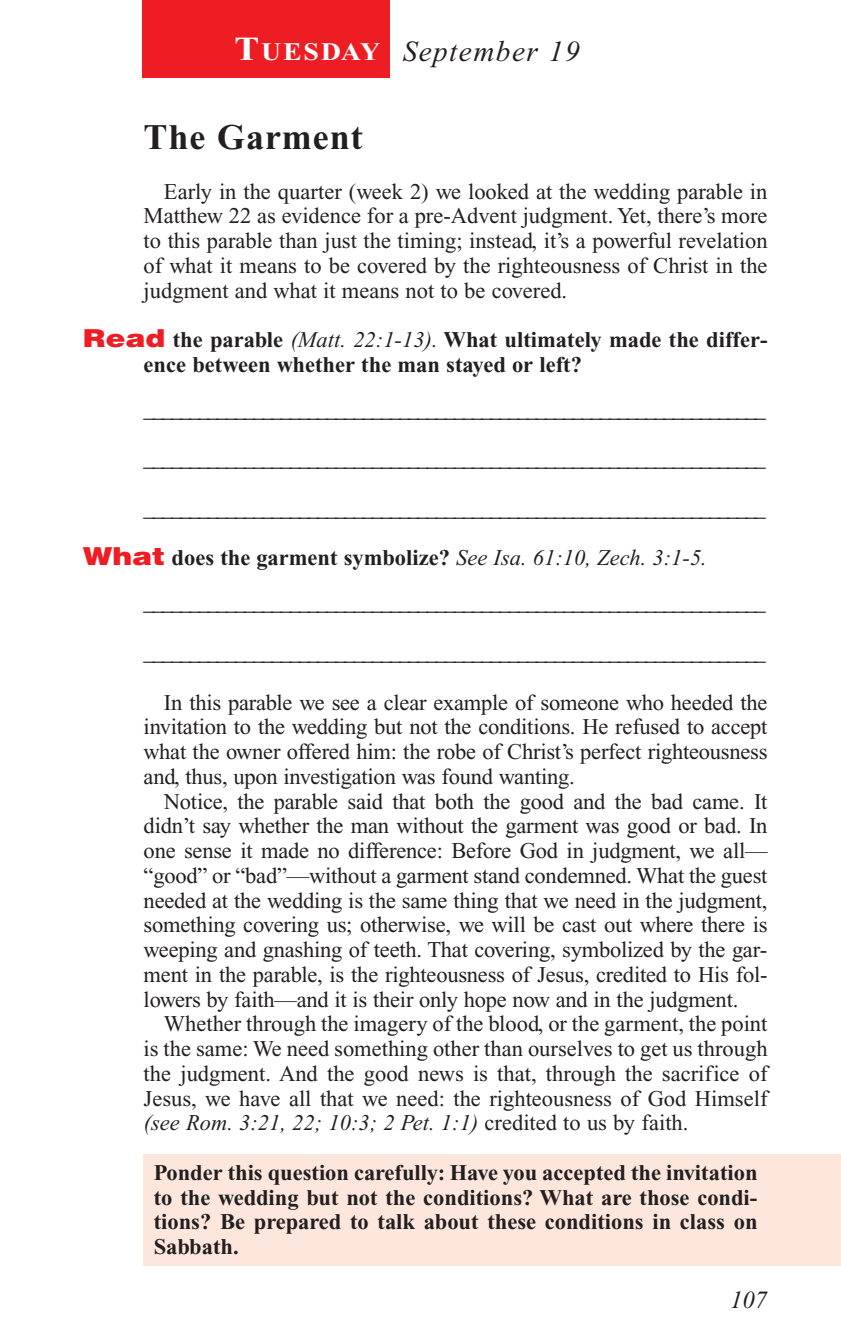
<style>
.page{position:relative;width:841px;height:1337px;background:#fff}
.page>*{position:absolute;margin:0;border:0;box-sizing:border-box;transform-origin:0 0}
.t1{font:700 36px "Times New Roman";letter-spacing:.025em;color:#231f20}
.t2{font:italic 29.25px "Times New Roman";letter-spacing:.05em;color:#231f20}
.t3{font:italic 24.75px "Times New Roman";color:#231f20}
.t4{font:22.5px/24.8px "Times New Roman";letter-spacing:-.01em;color:#231f20;text-align:justify}
.t5{font:700 22.5px/24.8px "Times New Roman";color:#231f20}
.s1{font-weight:700;font-style:normal;font-size:33.75px;color:#fff}
.s2{font-weight:700;font-style:normal;font-size:25.2px;color:#fff}
.s3{font-family:"Helvetica";font-weight:900;font-size:24.75px;color:#ee1d23}
.s4{font-weight:400;font-style:italic}
.s5{font-weight:700}
.s6{font-style:italic}
</style>
<div class="page">
<div style="left:143px;top:1153px;width:697px;height:112px;background:#fde7dc"></div>
<div style="left:142px;top:0;width:247px;height:78px;background:#ee1d23"></div>
<h2 class="t2" style="left:234px;top:41px;width:346px"><span class="s1">T</span><span class="s2">UESDAY</span> September 19</h2>
<h1 class="t1" style="left:144px;top:125px;width:220px">The Garment</h1>
<p class="t4" style="left:144px;top:181px;width:625px;text-indent:20px">Early in the quarter (week 2) we looked at the wedding parable in Matthew 22 as evidence for a pre-Advent judgment. Yet, there’s more to this parable than just the timing; instead, it’s a powerful revelation of what it means to be covered by the righteousness of Christ in the judgment and what it means not to be covered.</p>
<p class="t5" style="left:144px;top:330px;width:625px;text-indent:-61px"><span class="s3">Read</span> the parable <span class="s4">(Matt. 22:1-13).</span> What ultimately made the differ&shy;ence between whether the man stayed or left?</p>
<p class="t4" style="left:144px;top:399px;width:623px">____________________________________________________________________</p>
<p class="t4" style="left:144px;top:448px;width:623px">____________________________________________________________________</p>
<p class="t4" style="left:144px;top:498px;width:623px">____________________________________________________________________</p>
<p class="t4" style="left:144px;top:537px;width:623px;line-height:45px;text-indent:-61px"><span class="s3">What</span> <span class="s5">does the garment symbolize?</span> <span class="s6">See Isa. 61:10, Zech. 3:1-5. </span>____________________________________________________________________</p>
<p class="t4" style="left:144px;top:642px;width:623px">____________________________________________________________________</p>
<p class="t4" style="left:144px;top:691px;width:625px;text-indent:20px">In this parable we see a clear example of someone who heeded the invitation to the wedding but not the conditions. He refused to accept what the owner offered him: the robe of Christ’s perfect righteousness and, thus, upon investigation was found wanting.</p>
<p class="t4" style="left:144px;top:790px;width:625px;text-indent:20px">Notice, the parable said that both the good and the bad came. It didn’t say whether the man without the garment was good or bad. In one sense it made no difference: Before God in judgment, we all— “good” or “bad”—without a garment stand condemned. What the guest needed at the wedding is the same thing that we need in the judgment, something covering us; otherwise, we will be cast out where there is weeping and gnashing of teeth. That covering, symbolized by the gar&shy;ment in the parable, is the righteousness of Jesus, credited to His fol&shy;lowers by faith—and it is their only hope now and in the judgment.</p>
<p class="t4" style="left:144px;top:1013px;width:625px;text-indent:20px">Whether through the imagery of the blood, or the garment, the point is the same: We need something other than ourselves to get us through the judgment. And the good news is that, through the sacrifice of Jesus, we have all that we need: the righteousness of God Himself <span class="s6">(see Rom. 3:21, 22; 10:3; 2 Pet. 1:1)</span> credited to us by faith.</p>
<p class="t5" style="left:154px;top:1162px;width:605px;text-align:justify">Ponder this question carefully: Have you accepted the invitation to the wedding but not the conditions? What are those condi&shy;tions? Be prepared to talk about these conditions in class on Sabbath.</p>
<p class="t3" style="left:730px;top:1290px;width:39px">107</p>
</div>
